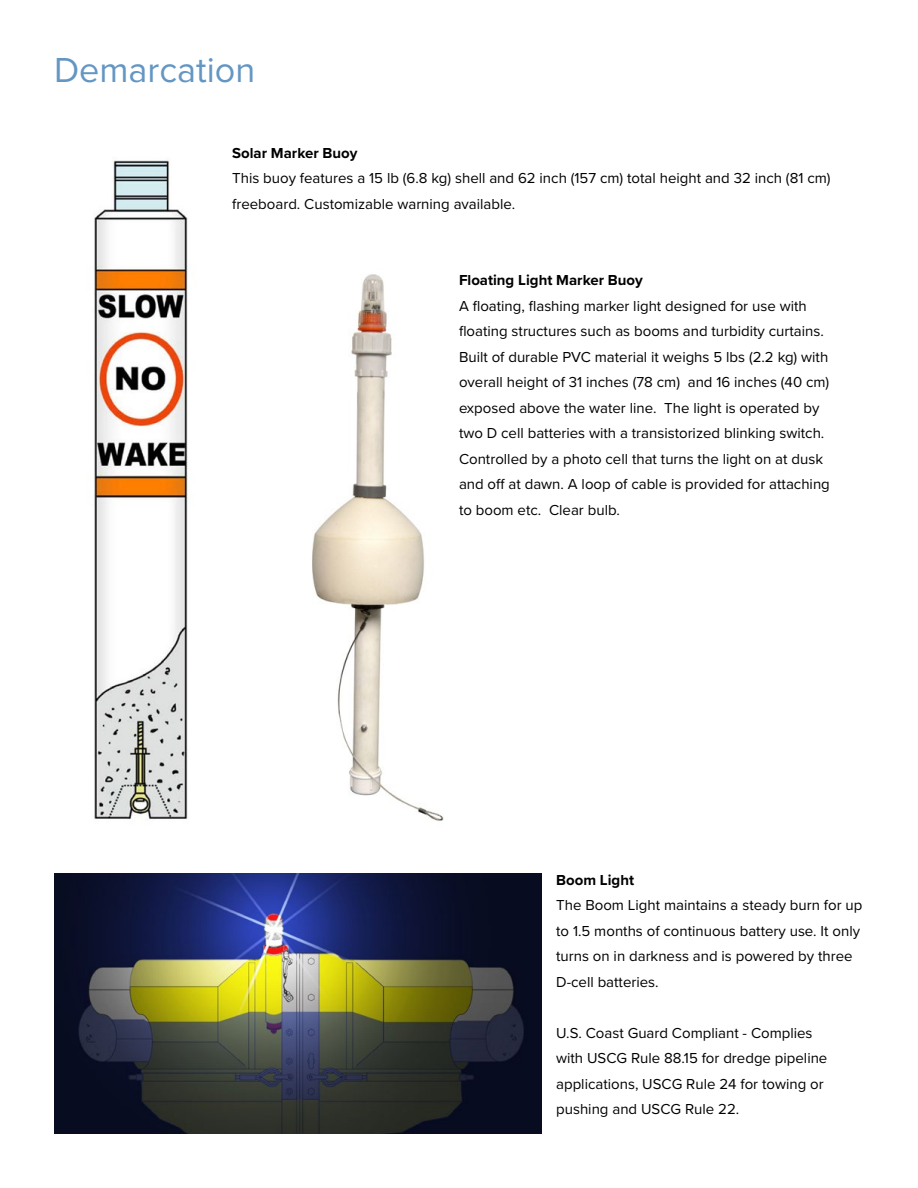
<style>
.page{position:relative;width:918px;height:1188px;background:#fff}
.page>*{position:absolute;margin:0;border:0;box-sizing:border-box;transform-origin:0 0}
.t1{font:36px "Proxima Nova";color:#6496c4}
.t2{font:15px/25.5px "Proxima Nova";color:#000}
.t3{font:700 15px "Proxima Nova";color:#000}
</style>
<div class="page">
<img style="left:312px;top:274px;width:132px;height:547px">
<img style="left:93px;top:160px;width:98px;height:659px">
<img style="left:54px;top:873px;width:488px;height:261px">
<h1 class="t1" style="left:54px;top:44px;width:203px">Demarcation</h1>
<p class="t3" style="left:232px;top:142px;width:127px">Solar Marker Buoy</p>
<p class="t2" style="left:232px;top:165px;width:600px">This buoy features a 15 lb (6.8 kg) shell and 62 inch (157 cm) total height and 32 inch (81 cm) freeboard. Customizable warning available.</p>
<p class="t3" style="left:459px;top:269px;width:185px">Floating Light Marker Buoy</p>
<p class="t2" style="left:459px;top:293px;width:372px">A floating, flashing marker light designed for use with floating structures such as booms and turbidity curtains.<br>Built of durable PVC material it weighs 5 lbs (2.2 kg) with overall height of 31 inches (78 cm) and 16 inches (40 cm) exposed above the water line. The light is operated by two D cell batteries with a transistorized blinking switch.<br>Controlled by a photo cell that turns the light on at dusk and off at dawn. A loop of cable is provided for attaching to boom etc. Clear bulb.</p>
<p class="t3" style="left:556px;top:869px;width:79px">Boom Light</p>
<p class="t2" style="left:556px;top:892px;width:308px">The Boom Light maintains a steady burn for up to 1.5 months of continuous battery use. It only turns on in darkness and is powered by three D-cell batteries.</p>
<p class="t2" style="left:556px;top:1019px;width:273px">U.S. Coast Guard Compliant - Complies with USCG Rule 88.15 for dredge pipeline applications, USCG Rule 24 for towing or pushing and USCG Rule 22.</p>
</div>
